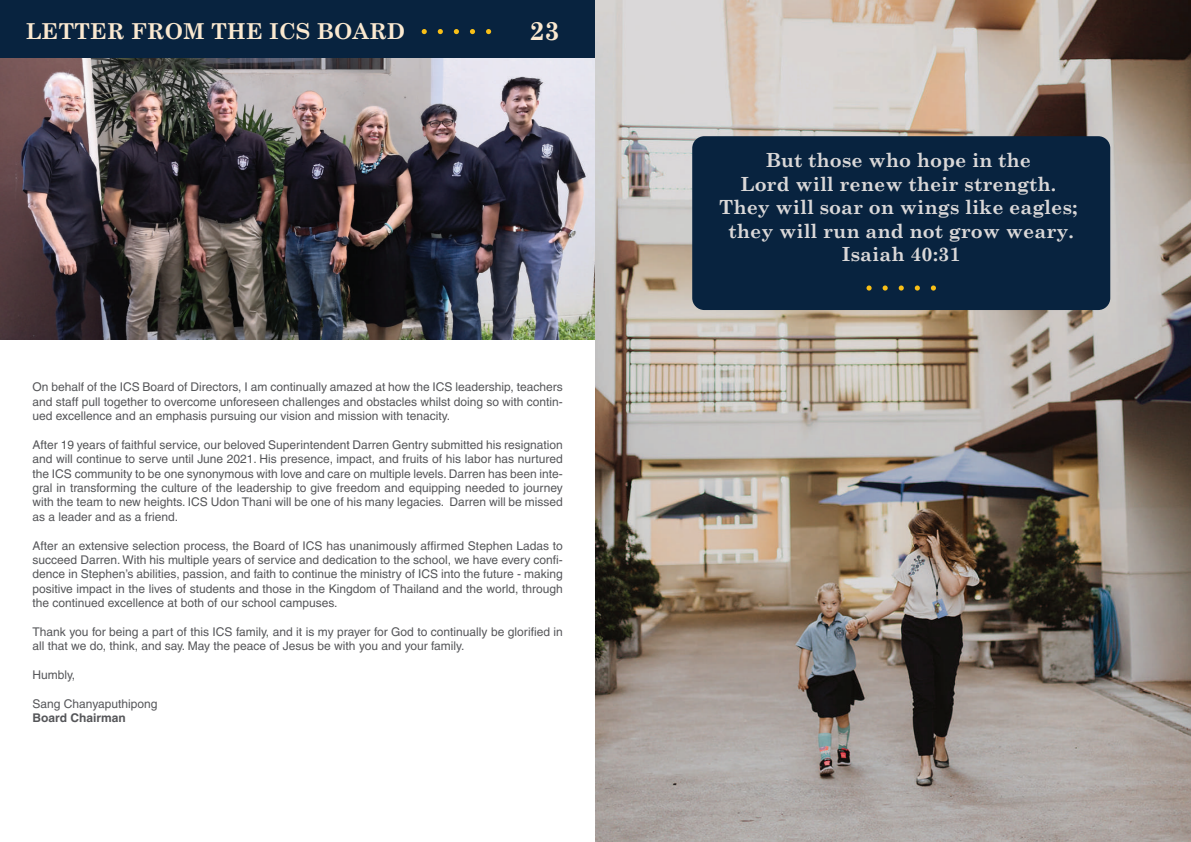
<style>
.page{position:relative;width:1191px;height:842px;background:#fff}
.page>*{position:absolute;margin:0;border:0;box-sizing:border-box;transform-origin:0 0}
.t1{font:700 26.2px "Century Schoolbook";color:#fbe9d0}
.t2{font:700 22px "Century Schoolbook";color:#fbe9d0}
.t3{font:700 19.5px/23.4px "Century Schoolbook";color:#dad8d8;text-align:center}
.t4{font:12px/14.4px "Helvetica";color:#555659;text-align:justify}
.t5{font:700 12px "Helvetica CE";color:#555659}
</style>
<div class="page">
<div style="left:0;top:0;width:595px;height:58px;background:#08233f"></div>
<svg style="left:486px;top:29px;width:5px;height:5px"></svg>
<svg style="left:470px;top:29px;width:5px;height:5px"></svg>
<svg style="left:454px;top:29px;width:5px;height:5px"></svg>
<svg style="left:438px;top:29px;width:5px;height:5px"></svg>
<svg style="left:422px;top:29px;width:5px;height:5px"></svg>
<img style="left:0;top:58px;width:595px;height:282px">
<img style="left:595px;top:0;width:596px;height:842px">
<div style="left:692px;top:136px;width:418px;height:174px;background:#08233f;border-radius:12px"></div>
<svg style="left:931px;top:285px;width:5px;height:6px"></svg>
<svg style="left:914px;top:285px;width:6px;height:6px"></svg>
<svg style="left:898px;top:285px;width:5px;height:6px"></svg>
<svg style="left:882px;top:285px;width:5px;height:6px"></svg>
<svg style="left:866px;top:285px;width:5px;height:6px"></svg>
<h2 class="t2" style="left:26px;top:14px;width:381px">LETTER FROM THE ICS BOARD</h2>
<h1 class="t1" style="left:529px;top:10px;width:32px">23</h1>
<p class="t4" style="left:33px;top:380px;width:532px">On behalf of the ICS Board of Directors, I am continually amazed at how the ICS leadership, teachers and staff pull together to overcome unforeseen challenges and obstacles whilst doing so with contin&shy;ued excellence and an emphasis pursuing our vision and mission with tenacity.</p>
<p class="t4" style="left:33px;top:437px;width:532px">After 19 years of faithful service, our beloved Superintendent Darren Gentry submitted his resignation and will continue to serve until June 2021. His presence, impact, and fruits of his labor has nurtured the ICS community to be one synonymous with love and care on multiple levels. Darren has been inte&shy;gral in transforming the culture of the leadership to give freedom and equipping needed to journey with the team to new heights. ICS Udon Thani will be one of his many legacies. Darren will be missed as a leader and as a friend.</p>
<p class="t4" style="left:33px;top:538px;width:532px">After an extensive selection process, the Board of ICS has unanimously affirmed Stephen Ladas to succeed Darren. With his multiple years of service and dedication to the school, we have every confi&shy;dence in Stephen’s abilities, passion, and faith to continue the ministry of ICS into the future - making positive impact in the lives of students and those in the Kingdom of Thailand and the world, through the continued excellence at both of our school campuses.</p>
<p class="t4" style="left:33px;top:624px;width:532px">Thank you for being a part of this ICS family, and it is my prayer for God to continually be glorified in all that we do, think, and say. May the peace of Jesus be with you and your family.</p>
<p class="t4" style="left:33px;top:668px;width:44px">Humbly,</p>
<p class="t4" style="left:33px;top:696px;width:126px">Sang Chanyaputhipong</p>
<p class="t5" style="left:33px;top:711px;width:95px">Board Chairman</p>
<h3 class="t3" style="left:719px;top:148px;width:360px">But those who hope in the<br>Lord will renew their strength.<br>They will soar on wings like eagles; they will run and not grow weary.<br>Isaiah 40:31</h3>
</div>
